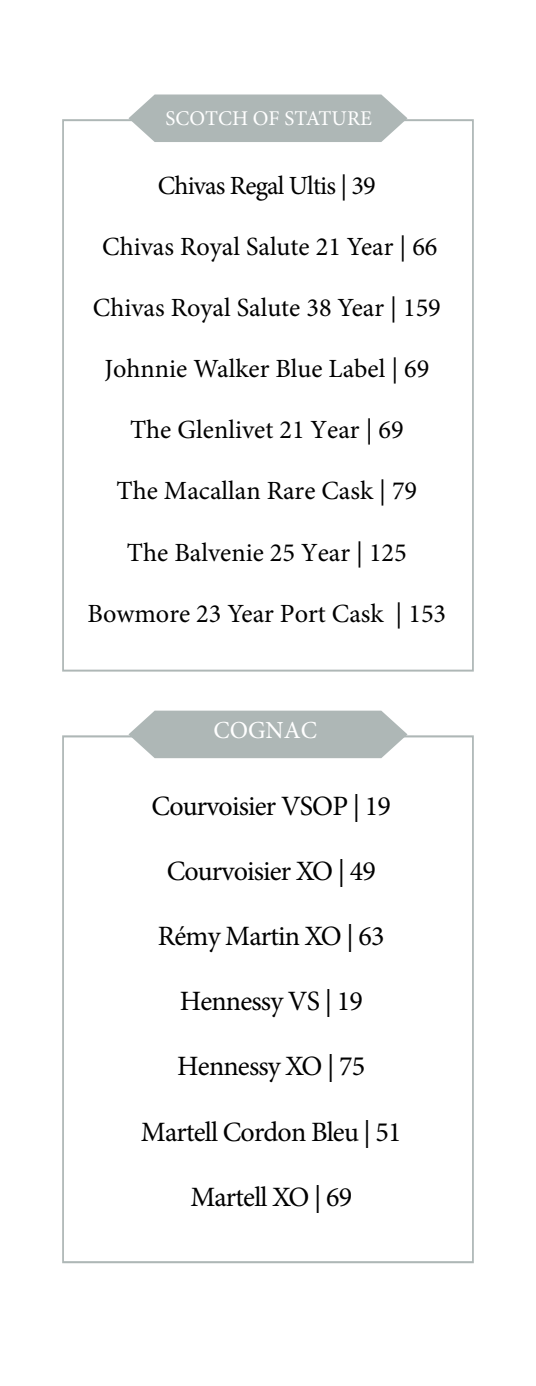
<style>
.page{position:relative;width:536px;height:1386px;background:#fff}
.page>*{position:absolute;margin:0;border:0;box-sizing:border-box;transform-origin:0 0}
.t1{font:28px "Minion Pro";letter-spacing:-.03em;color:#000}
.t2{font:26.25px "Minion Pro";color:#000}
.t3{font:26.25px "Minion Pro";letter-spacing:-.03em;color:#000}
.t4{font:24.5px "Minion Pro";color:#fff}
.t5{font:21px "Minion Pro";color:#fff}
</style>
<div class="page">
<div style="left:62px;top:119px;width:411px;height:553px;border:2px solid #aeb7b6"></div>
<svg style="left:128px;top:94px;width:279px;height:48px;background:#b6bebd"></svg>
<div style="left:62px;top:735px;width:411px;height:528px;border:2px solid #aeb7b6"></div>
<svg style="left:128px;top:711px;width:279px;height:47px;background:#b5bdbc"></svg>
<p class="t5" style="left:165px;top:104px;width:208px">SCOTCH OF STATURE</p>
<p class="t3" style="left:158px;top:168px;width:219px">Chivas Regal Ultis | 39</p>
<p class="t2" style="left:102px;top:229px;width:337px">Chivas Royal Salute 21 Year | 66</p>
<p class="t2" style="left:93px;top:290px;width:349px">Chivas Royal Salute 38 Year | 159</p>
<p class="t2" style="left:104px;top:351px;width:326px">Johnnie Walker Blue Label | 69</p>
<p class="t2" style="left:130px;top:413px;width:275px">The Glenlivet 21 Year | 69</p>
<p class="t2" style="left:117px;top:473px;width:302px">The Macallan Rare Cask | 79</p>
<p class="t2" style="left:127px;top:535px;width:281px">The Balvenie 25 Year | 125</p>
<p class="t2" style="left:88px;top:596px;width:360px">Bowmore 23 Year Port Cask | 153</p>
<p class="t4" style="left:213px;top:714px;width:105px">COGNAC</p>
<p class="t1" style="left:151px;top:788px;width:241px">Courvoisier VSOP | 19</p>
<p class="t1" style="left:167px;top:852px;width:211px">Courvoisier XO | 49</p>
<p class="t1" style="left:158px;top:918px;width:228px">Rémy Martin XO | 63</p>
<p class="t1" style="left:180px;top:983px;width:184px">Hennessy VS | 19</p>
<p class="t1" style="left:177px;top:1048px;width:189px">Hennessy XO | 75</p>
<p class="t1" style="left:141px;top:1113px;width:262px">Martell Cordon Bleu | 51</p>
<p class="t1" style="left:190px;top:1178px;width:163px">Martell XO | 69</p>
</div>
